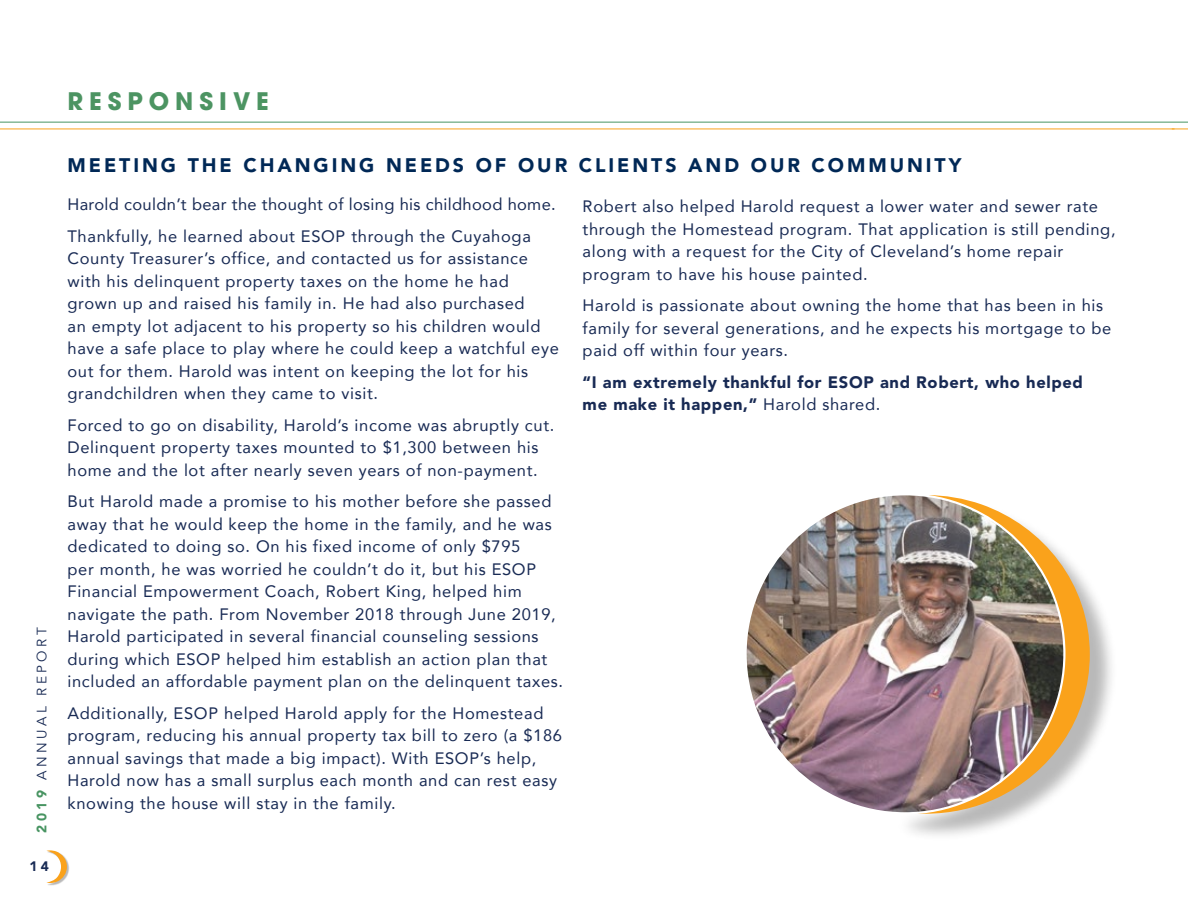
<style>
.page{position:relative;width:1188px;height:905px;background:#fff}
.page>*{position:absolute;margin:0;border:0;box-sizing:border-box;transform-origin:0 0}
.t1{font:700 24px "Avant Garde";letter-spacing:.25em;color:#4c9462}
.t2{font:900 19.5px "Avenir";letter-spacing:.15em;color:#002856}
.t3{font:16.5px/22.5px "Avenir";letter-spacing:.04em;color:#182a54}
.t4{font:16.5px/31.5px "Avenir";letter-spacing:.02em;color:#182a54}
.t5{font:900 16.5px/22.5px "Avenir";letter-spacing:.04em;color:#182a54}
.t6{font:13.65px "Avenir";letter-spacing:.25em;color:#182a54}
.t7{font:900 13.65px "Avenir";color:#182a54}
.s1{font-weight:900;color:#489462}
.s2{font-weight:400}
</style>
<div class="page">
<div style="left:47px;top:851px;width:22px;height:34px;background:#000;opacity:.28"></div>
<svg style="left:46px;top:850px;width:21px;height:33px"></svg>
<hr style="left:0;top:122px;width:1188px;height:1px;background:#489462">
<hr style="left:0;top:128px;width:1174px;height:1px;background:#faa21b">
<svg style="left:1172px;top:128px;width:16px;height:1px"></svg>
<div style="left:895px;top:498px;width:222px;height:342px;background:#000;opacity:.28"></div>
<svg style="left:927px;top:495px;width:163px;height:318px"></svg>
<img style="left:746px;top:494px;width:318px;height:319px;border-radius:159px">
<h1 class="t1" style="left:68px;top:85px;width:203px">RESPONSIVE</h1>
<p class="t6" style="left:34px;top:832px;width:207px;rotate:-90deg"><span class="s1">2019</span> ANNUAL REPORT</p>
<p class="t7" style="left:30px;top:858px;width:21px">1 4</p>
<p class="t2" style="left:68px;top:154px;width:895px">MEETING THE CHANGING NEEDS OF OUR CLIENTS AND OUR COMMUNITY</p>
<p class="t3" style="left:583px;top:195px;width:534px">Robert also helped Harold request a lower water and sewer rate through the Homestead program. That application is still pending, along with a request for the City of Cleveland’s home repair program to have his house painted.</p>
<p class="t3" style="left:583px;top:294px;width:530px">Harold is passionate about owning the home that has been in his family for several generations, and he expects his mortgage to be paid off within four years.</p>
<p class="t5" style="left:583px;top:371px;width:502px">“I am extremely thankful for ESOP and Robert, who helped me make it happen,” <span class="s2">Harold shared.</span></p>
<p class="t4" style="left:68px;top:188px;width:490px">Harold couldn’t bear the thought of losing his childhood home.<br>Thankfully, he learned about ESOP through the Cuyahoga</p>
<p class="t3" style="left:68px;top:247px;width:493px">County Treasurer’s office, and contacted us for assistance with his delinquent property taxes on the home he had grown up and raised his family in. He had also purchased<br>an empty lot adjacent to his property so his children would have a safe place to play where he could keep a watchful eye out for them. Harold was intent on keeping the lot for his grandchildren when they came to visit.</p>
<p class="t3" style="left:68px;top:413px;width:488px">Forced to go on disability, Harold’s income was abruptly cut.<br>Delinquent property taxes mounted to $1,300 between his home and the lot after nearly seven years of non-payment.</p>
<p class="t3" style="left:68px;top:490px;width:497px">But Harold made a promise to his mother before she passed away that he would keep the home in the family, and he was dedicated to doing so. On his fixed income of only $795<br>per month, he was worried he couldn’t do it, but his ESOP Financial Empowerment Coach, Robert King, helped him navigate the path. From November 2018 through June 2019, Harold participated in several financial counseling sessions during which ESOP helped him establish an action plan that included an affordable payment plan on the delinquent taxes.</p>
<p class="t3" style="left:68px;top:701px;width:496px">Additionally, ESOP helped Harold apply for the Homestead program, reducing his annual property tax bill to zero (a $186 annual savings that made a big impact). With ESOP’s help, Harold now has a small surplus each month and can rest easy knowing the house will stay in the family.</p>
</div>
